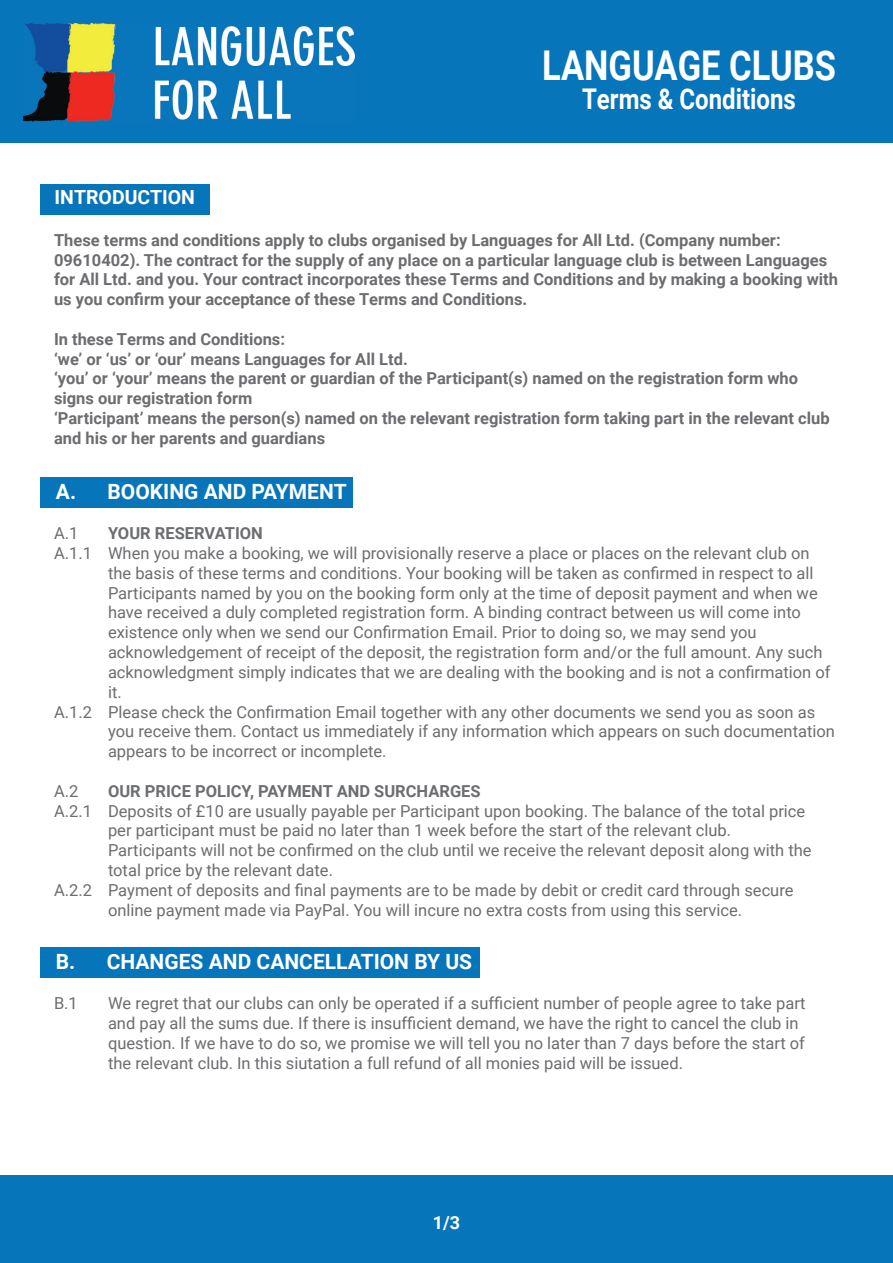
<style>
.page{position:relative;width:893px;height:1263px;background:#fff}
.page>*{position:absolute;margin:0;border:0;box-sizing:border-box;transform-origin:0 0}
.t1{font:700 41.1px "Roboto";color:#fff;scale:.84 1}
.t2{font:700 28.5px "Roboto";color:#fff;scale:.84 1}
.t3{font:700 21px "Roboto";color:#fff}
.t4{font:700 19.5px "Roboto";color:#fff}
.t5{font:700 18px "Roboto";color:#fff}
.t6{font:16.5px/19.8px "Roboto";color:#6c6d70}
.t7{font:700 16.5px/19.8px "Roboto";color:#6c6d70}
</style>
<div class="page">
<div style="left:0;top:0;width:893px;height:142px;background:#0775ba"></div>
<div style="left:0;top:1176px;width:893px;height:87px;background:#0775ba"></div>
<div style="left:40px;top:184px;width:169px;height:31px;background:#0775ba"></div>
<div style="left:40px;top:477px;width:313px;height:31px;background:#0775ba"></div>
<div style="left:40px;top:947px;width:439px;height:31px;background:#0775ba"></div>
<img style="left:23px;top:23px;width:331px;height:98px">
<h1 class="t1" style="left:542px;top:36px;width:351px">LANGUAGE CLUBS</h1>
<h2 class="t2" style="left:582px;top:78px;width:256px">Terms &amp; Conditions</h2>
<p class="t4" style="left:55px;top:184px;width:142px">INTRODUCTION</p>
<p class="t7" style="left:54px;top:229px;width:786px">These terms and conditions apply to clubs organised by Languages for All Ltd. (Company number:<br>09610402). The contract for the supply of any place on a particular language club is between Languages for All Ltd. and you. Your contract incorporates these Terms and Conditions and by making a booking with us you confirm your acceptance of these Terms and Conditions.</p>
<p class="t7" style="left:54px;top:328px;width:777px">In these Terms and Conditions:<br>‘we’ or ‘us’ or ‘our’ means Languages for All Ltd.<br>‘you’ or ‘your’ means the parent or guardian of the Participant(s) named on the registration form who signs our registration form<br>‘Participant’ means the person(s) named on the relevant registration form taking part in the relevant club and his or her parents and guardians</p>
<p class="t3" style="left:56px;top:477px;width:292px">A. BOOKING AND PAYMENT</p>
<p class="t6" style="left:54px;top:523px;width:26px">A.1</p>
<p class="t7" style="left:108px;top:523px;width:156px">YOUR RESERVATION</p>
<p class="t6" style="left:54px;top:543px;width:757px">A.1.1 When you make a booking, we will provisionally reserve a place or places on the relevant club on</p>
<p class="t6" style="left:108px;top:562px;width:707px">the basis of these terms and conditions. Your booking will be taken as confirmed in respect to all</p>
<p class="t6" style="left:108px;top:582px;width:711px">Participants named by you on the booking form only at the time of deposit payment and when we</p>
<p class="t6" style="left:108px;top:602px;width:694px">have received a duly completed registration form. A binding contract between us will come into</p>
<p class="t6" style="left:108px;top:622px;width:650px">existence only when we send our Confirmation Email. Prior to doing so, we may send you</p>
<p class="t6" style="left:108px;top:642px;width:716px">acknowledgement of receipt of the deposit, the registration form and/or the full amount. Any such</p>
<p class="t6" style="left:108px;top:661px;width:724px">acknowledgment simply indicates that we are dealing with the booking and is not a confirmation of</p>
<p class="t6" style="left:108px;top:681px;width:15px">it.</p>
<p class="t6" style="left:54px;top:701px;width:763px">A.1.2 Please check the Confirmation Email together with any other documents we send you as soon as</p>
<p class="t6" style="left:108px;top:721px;width:728px">you receive them. Contact us immediately if any information which appears on such documentation</p>
<p class="t6" style="left:108px;top:741px;width:280px">appears to be incorrect or incomplete.</p>
<p class="t6" style="left:54px;top:780px;width:26px">A.2</p>
<p class="t7" style="left:108px;top:780px;width:374px">OUR PRICE POLICY, PAYMENT AND SURCHARGES</p>
<p class="t6" style="left:54px;top:800px;width:753px">A.2.1 Deposits of £10 are usually payable per Participant upon booking. The balance of the total price</p>
<p class="t6" style="left:108px;top:820px;width:625px">per participant must be paid no later than 1 week before the start of the relevant club.</p>
<p class="t6" style="left:108px;top:840px;width:705px">Participants will not be confirmed on the club until we receive the relevant deposit along with the</p>
<p class="t6" style="left:108px;top:859px;width:227px">total price by the relevant date.</p>
<p class="t6" style="left:54px;top:879px;width:741px">A.2.2 Payment of deposits and final payments are to be made by debit or credit card through secure</p>
<p class="t6" style="left:108px;top:899px;width:636px">online payment made via PayPal. You will incure no extra costs from using this service.</p>
<p class="t3" style="left:56px;top:947px;width:418px">B. CHANGES AND CANCELLATION BY US</p>
<p class="t6" style="left:54px;top:993px;width:25px">B.1</p>
<p class="t6" style="left:108px;top:993px;width:699px">We regret that our clubs can only be operated if a sufficient number of people agree to take part and pay all the sums due. If there is insufficient demand, we have the right to cancel the club in question. If we have to do so, we promise we will tell you no later than 7 days before the start of the relevant club. In this siutation a full refund of all monies paid will be issued.</p>
<p class="t5" style="left:433px;top:1210px;width:29px">1/3</p>
</div>
